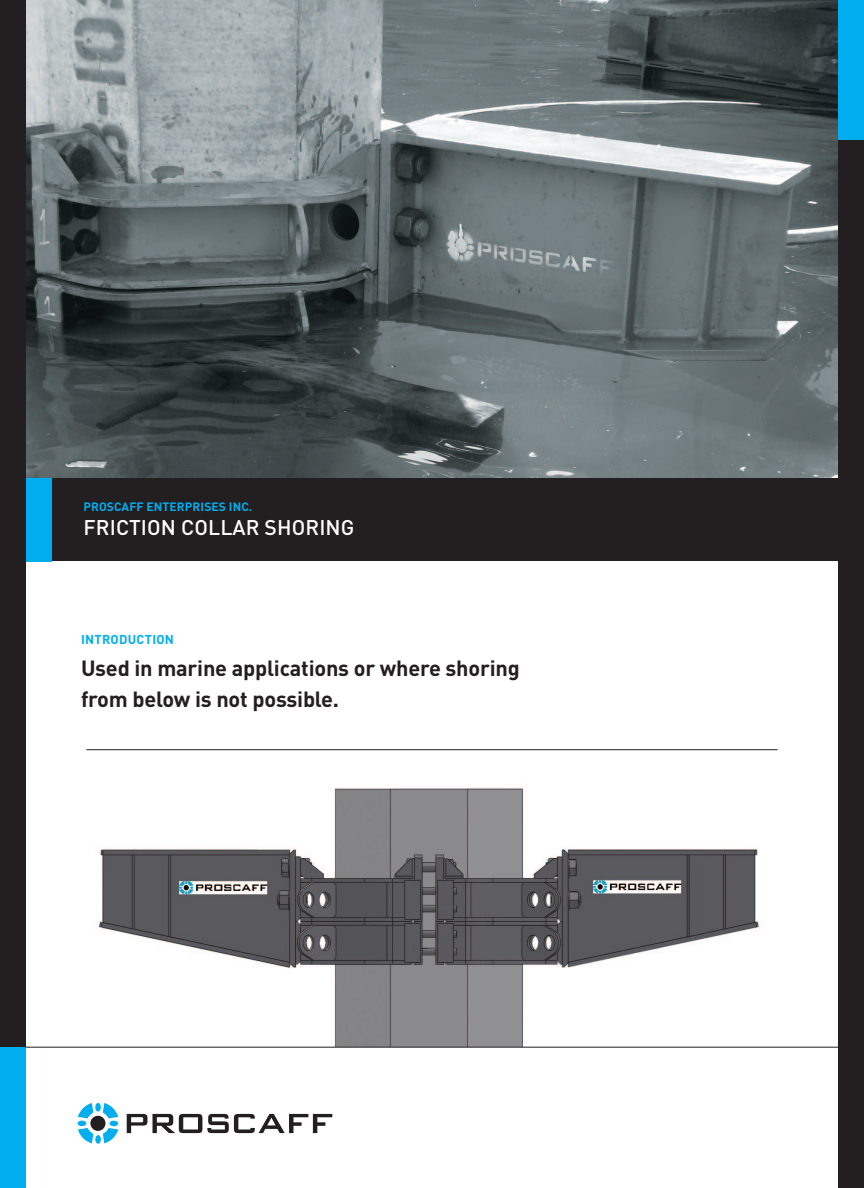
<style>
.page{position:relative;width:864px;height:1188px;background:#fff}
.page>*{position:absolute;margin:0;border:0;box-sizing:border-box;transform-origin:0 0}
.t1{font:700 21.75px/31.5px "DIN Pro";letter-spacing:-.01em;color:#231f20}
.t2{font:500 21px "DIN Pro";letter-spacing:.005em;color:#fff}
.t3{font:700 12.75px "DIN Pro";letter-spacing:.02em;color:#00aeef}
.t4{font:700 12px "DIN Pro";letter-spacing:.01em;color:#00aeef}
</style>
<div class="page">
<img style="left:26px;top:0;width:812px;height:479px">
<img style="left:81px;top:787px;width:686px;height:260px">
<div style="left:0;top:0;width:26px;height:1047px;background:#231f20"></div>
<div style="left:0;top:1047px;width:26px;height:141px;background:#00aeef"></div>
<div style="left:14px;top:479px;width:835px;height:82px;background:#231f20"></div>
<div style="left:838px;top:140px;width:26px;height:1048px;background:#231f20"></div>
<div style="left:838px;top:0;width:26px;height:140px;background:#00aeef"></div>
<div style="left:26px;top:478px;width:25px;height:83px;background:#00aeef"></div>
<hr style="left:86px;top:749px;width:692px;height:1px;background:#231f20">
<hr style="left:26px;top:1047px;width:812px;height:1px;background:#231f20">
<div style="left:95px;top:1103px;width:6px;height:9px;background:#00aeef;border-radius:50%"></div>
<div style="left:95px;top:1135px;width:6px;height:9px;background:#00aeef;border-radius:50%"></div>
<div style="left:78px;top:1121px;width:8px;height:5px;background:#00aeef;border-radius:50%"></div>
<div style="left:109px;top:1121px;width:9px;height:5px;background:#00aeef;border-radius:50%"></div>
<svg style="left:78px;top:1103px;width:15px;height:15px"></svg>
<svg style="left:103px;top:1103px;width:15px;height:15px"></svg>
<svg style="left:103px;top:1128px;width:15px;height:15px"></svg>
<svg style="left:78px;top:1128px;width:15px;height:15px"></svg>
<div style="left:90px;top:1116px;width:16px;height:15px;background:#231f20;border-radius:50%"></div>
<svg style="left:127px;top:1114px;width:205px;height:19px"></svg>
<p class="t4" style="left:84px;top:499px;width:170px">Proscaff enterprises Inc.</p>
<p class="t2" style="left:84px;top:513px;width:273px">FRICTION COLLAR SHORING</p>
<p class="t3" style="left:81px;top:631px;width:94px">Introduction</p>
<p class="t1" style="left:81px;top:651px;width:440px">Used in marine applications or where shoring from below is not possible.</p>
</div>
